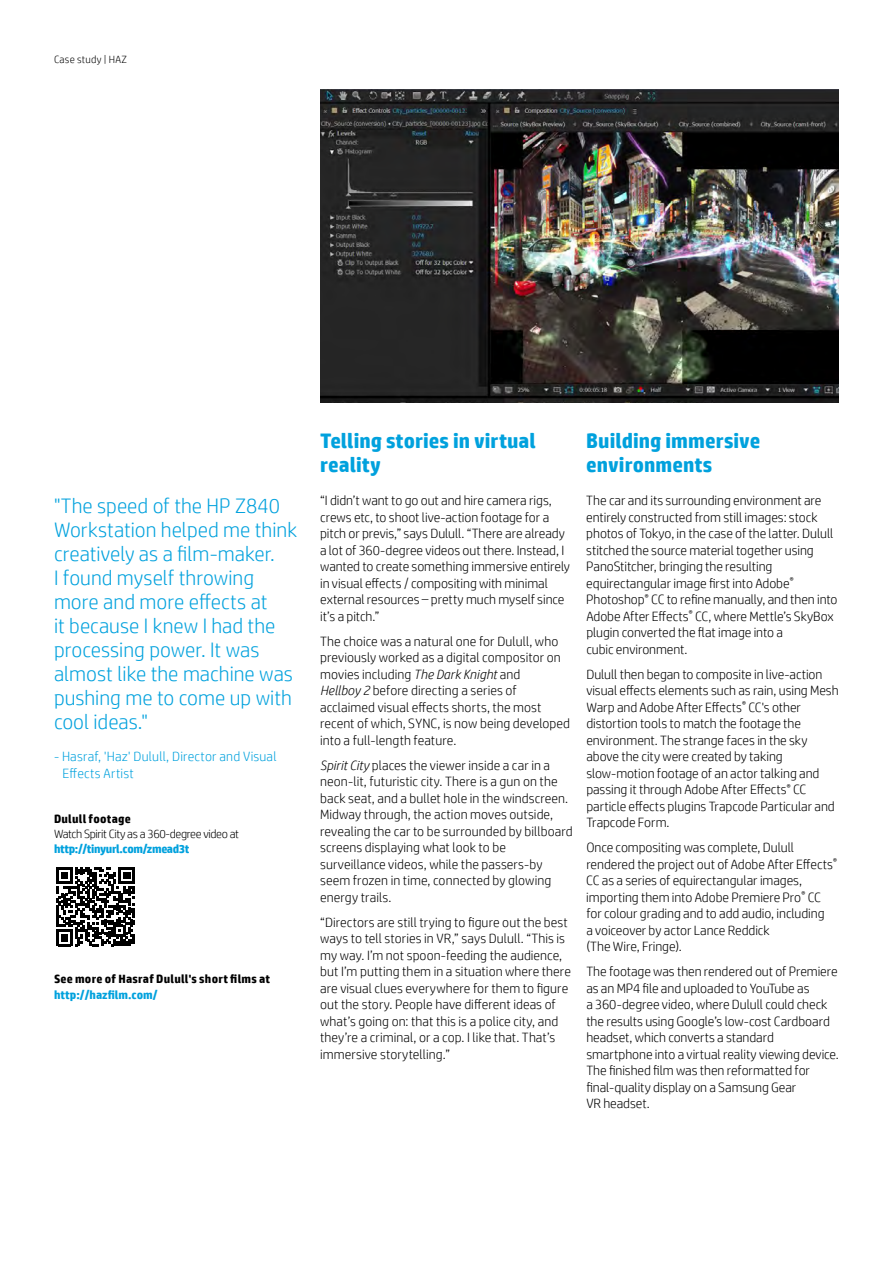
<style>
.page{position:relative;width:893px;height:1263px;background:#fff}
.page>*{position:absolute;margin:0;border:0;box-sizing:border-box;transform-origin:0 0}
.t1{font:300 21px/24px "HP Simplified";color:#00a1dd}
.t2{font:700 21px/24px "HP Simplified";letter-spacing:.005em;color:#00a1dd}
.t3{font:300 13.5px/16.5px "HP Simplified";letter-spacing:-.005em;color:#000}
.t4{font:300 13.5px/16.5px "HP Simplified";letter-spacing:.015em;color:#00a1dd}
.t5{font:700 12px "HP Simplified";letter-spacing:.02em;color:#000}
.t6{font:300 12px "HP Simplified";letter-spacing:-.03em;color:#000}
.t7{font:700 12px "HP Simplified";letter-spacing:-.03em;color:#00a1dd}
.t8{font:700 12px "HP Simplified";color:#00a1dd}
.t9{font:300 10.5px "HP Simplified";letter-spacing:.025em;color:#000}
.s1{font-style:italic}
</style>
<div class="page">
<img style="left:320px;top:89px;width:519px;height:314px">
<svg style="left:56px;top:867px;width:79px;height:79px"></svg>
<p class="t9" style="left:54px;top:52px;width:75px">Case study | HAZ</p>
<p class="t1" style="left:54px;top:493px;width:245px">"The speed of the HP Z840<br>Workstation helped me think creatively as a film-maker.<br>I found myself throwing more and more effects at<br>it because I knew I had the processing power. It was almost like the machine was pushing me to come up with cool ideas."</p>
<p class="t4" style="left:63px;top:748px;width:216px;text-indent:-9px">- Hasraf, 'Haz' Dulull, Director and Visual<br>Effects Artist</p>
<p class="t5" style="left:54px;top:811px;width:78px">Dulull footage</p>
<p class="t6" style="left:54px;top:826px;width:187px">Watch Spirit City as a 360-degree video at</p>
<p class="t7" style="left:54px;top:841px;width:137px">http://tinyurl.com/zmead3t</p>
<p class="t5" style="left:54px;top:970px;width:218px">See more of Hasraf Dulull's short films at</p>
<p class="t8" style="left:54px;top:987px;width:105px">http://hazfilm.com/</p>
<h1 class="t2" style="left:320px;top:429px;width:217px">Telling stories in virtual reality</h1>
<p class="t3" style="left:320px;top:492px;width:251px">“I didn’t want to go out and hire camera rigs, crews etc, to shoot live-action footage for a pitch or previs,” says Dulull. “There are already a lot of 360-degree videos out there. Instead, I wanted to create something immersive entirely in visual effects / compositing with minimal external resources – pretty much myself since it’s a pitch.”</p>
<p class="t3" style="left:320px;top:632px;width:251px">The choice was a natural one for Dulull, who previously worked as a digital compositor on movies including <span class="s1">The Dark Knight</span> and<br><span class="s1">Hellboy 2</span> before directing a series of acclaimed visual effects shorts, the most recent of which, SYNC, is now being developed into a full-length feature.</p>
<p class="t3" style="left:320px;top:756px;width:254px"><span class="s1">Spirit City</span> places the viewer inside a car in a neon-lit, futuristic city. There is a gun on the back seat, and a bullet hole in the windscreen.<br>Midway through, the action moves outside, revealing the car to be surrounded by billboard screens displaying what look to be surveillance videos, while the passers-by seem frozen in time, connected by glowing energy trails.</p>
<p class="t3" style="left:320px;top:913px;width:252px">“Directors are still trying to figure out the best ways to tell stories in VR,” says Dulull. “This is my way. I’m not spoon-feeding the audience, but I’m putting them in a situation where there are visual clues everywhere for them to figure out the story. People have different ideas of what’s going on: that this is a police city, and they’re a criminal, or a cop. I like that. That’s immersive storytelling.”</p>
<h1 class="t2" style="left:586px;top:429px;width:176px">Building immersive environments</h1>
<p class="t3" style="left:586px;top:492px;width:253px">The car and its surrounding environment are entirely constructed from still images: stock photos of Tokyo, in the case of the latter. Dulull stitched the source material together using PanoStitcher, bringing the resulting equirectangular image first into Adobe<sup>® </sup>Photoshop<sup>®</sup> CC to refine manually, and then into Adobe After Effects<sup>®</sup> CC, where Mettle’s SkyBox plugin converted the flat image into a<br>cubic environment.</p>
<p class="t3" style="left:586px;top:665px;width:254px">Dulull then began to composite in live-action visual effects elements such as rain, using Mesh Warp and Adobe After Effects<sup>®</sup> CC's other distortion tools to match the footage the environment. The strange faces in the sky above the city were created by taking slow-motion footage of an actor talking and passing it through Adobe After Effects<sup>®</sup> CC particle effects plugins Trapcode Particular and Trapcode Form.</p>
<p class="t3" style="left:586px;top:839px;width:252px">Once compositing was complete, Dulull rendered the project out of Adobe After Effects<sup>® </sup>CC as a series of equirectangular images, importing them into Adobe Premiere Pro<sup>®</sup> CC for colour grading and to add audio, including<br>a voiceover by actor Lance Reddick<br>(The Wire, Fringe).</p>
<p class="t3" style="left:586px;top:963px;width:254px">The footage was then rendered out of Premiere as an MP4 file and uploaded to YouTube as<br>a 360-degree video, where Dulull could check the results using Google’s low-cost Cardboard headset, which converts a standard smartphone into a virtual reality viewing device.<br>The finished film was then reformatted for final-quality display on a Samsung Gear<br>VR headset.</p>
</div>
